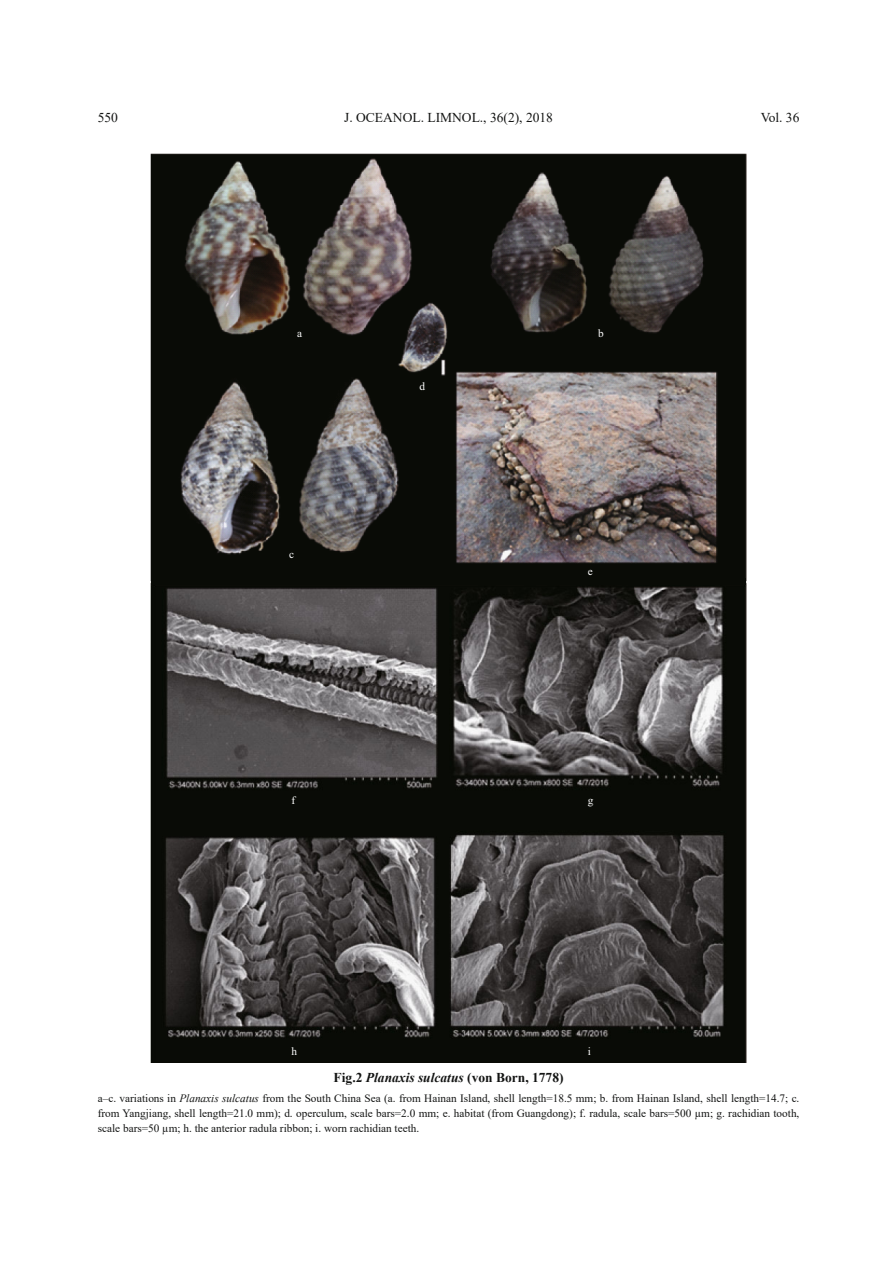
<style>
.page{position:relative;width:893px;height:1263px;background:#fff}
.page>*{position:absolute;margin:0;border:0;box-sizing:border-box;transform-origin:0 0}
.t1{font:13.5px "Times New Roman";color:#131413}
.t2{font:700 13.5px "Times New Roman";color:#131413}
.t3{font:11.25px/15px "Times New Roman";color:#131413;text-align:justify}
.t4{font:11.25px "Times New Roman";color:#fff}
.s1{font-style:italic}
</style>
<div class="page">
<img style="left:151px;top:153px;width:595px;height:910px">
<div style="left:151px;top:579px;width:595px;height:6px;background:#090b06"></div>
<p class="t1" style="left:98px;top:110px;width:22px">550</p>
<p class="t1" style="left:344px;top:110px;width:210px">J. OCEANOL. LIMNOL., 36(2), 2018</p>
<p class="t1" style="left:761px;top:110px;width:40px">Vol. 36</p>
<p class="t4" style="left:297px;top:329px;width:6px">a</p>
<p class="t4" style="left:598px;top:329px;width:7px">b</p>
<p class="t4" style="left:289px;top:550px;width:6px">c</p>
<p class="t4" style="left:419px;top:382px;width:7px">d</p>
<p class="t4" style="left:588px;top:567px;width:6px">e</p>
<p class="t4" style="left:291px;top:796px;width:5px">f</p>
<p class="t4" style="left:588px;top:796px;width:7px">g</p>
<p class="t4" style="left:291px;top:1047px;width:7px">h</p>
<p class="t4" style="left:588px;top:1047px;width:5px">i</p>
<p class="t2" style="left:334px;top:1070px;width:231px">Fig.2 <span class="s1">Planaxis sulcatus</span> (von Born, 1778)</p>
<p class="t3" style="left:98px;top:1090px;width:703px">a–c. variations in <span class="s1">Planaxis sulcatus</span> from the South China Sea (a. from Hainan Island, shell length=18.5 mm; b. from Hainan Island, shell length=14.7; c. from Yangjiang, shell length=21.0 mm); d. operculum, scale bars=2.0 mm; e. habitat (from Guangdong); f. radula, scale bars=500 μm; g. rachidian tooth, scale bars=50 μm; h. the anterior radula ribbon; i. worn rachidian teeth.</p>
</div>
